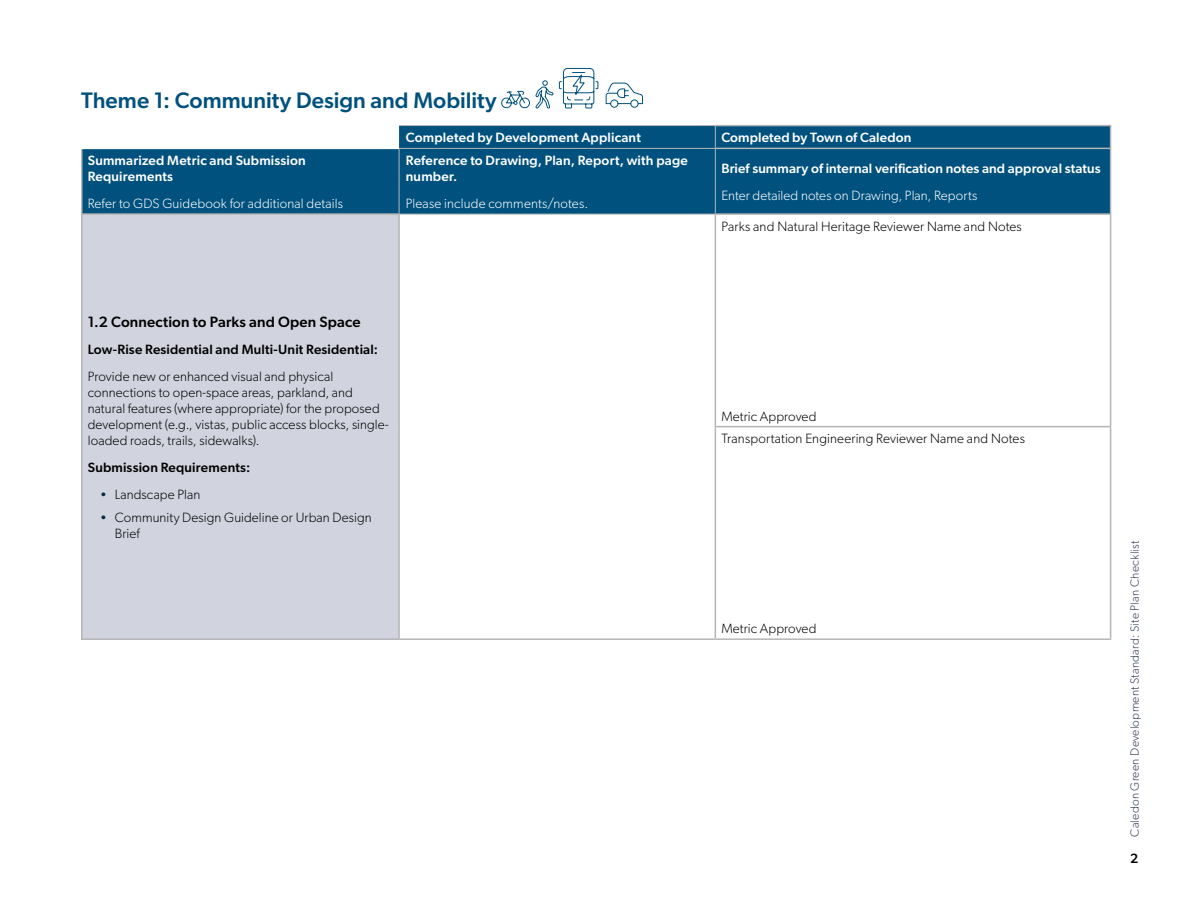
<style>
.page{position:relative;width:1188px;height:918px;background:#fff}
.page>*{position:absolute;margin:0;border:0;box-sizing:border-box;transform-origin:0 0}
.Body{font:500 22.5px "Gibson";color:#00517e}
.Body-2{font:500 15px "Gibson";letter-spacing:.01em;color:#000}
.Body-3{font:300 13.5px/16.2px "Gibson";letter-spacing:.01em;color:#000}
.Body-4{font:500 13.5px/16.2px "Gibson";letter-spacing:.01em;color:#fff}
.Body-5{font:300 13.5px "Gibson";letter-spacing:.01em;color:#fff}
.Body-6{font:500 13.5px "Gibson";letter-spacing:.015em;color:#000}
.t1{font:300 12px "Gibson";letter-spacing:.02em;color:#303c53}
.s1{font-family:"Arial";font-weight:700;color:#072b49}
</style>
<div class="page">
<svg style="left:501px;top:68px;width:142px;height:41px"></svg>
<svg style="left:82px;top:126px;width:1028px;height:88px;background:#155f88"></svg>
<div style="left:82px;top:214px;width:317px;height:425px;background:#d1d4df"></div>
<hr style="left:399px;top:125px;width:317px;height:1px;background:#b5b5b6">
<svg style="left:715px;top:126px;width:1px;height:22px"></svg>
<hr style="left:399px;top:148px;width:317px;height:1px;background:#b5b5b6">
<hr style="left:399px;top:149px;width:1px;height:64px;background:#b5b5b6">
<hr style="left:715px;top:149px;width:1px;height:64px;background:#b5b5b6">
<hr style="left:400px;top:214px;width:315px;height:1px;background:#b5b5b6">
<hr style="left:716px;top:125px;width:395px;height:1px;background:#b5b5b6">
<svg style="left:1110px;top:126px;width:1px;height:22px"></svg>
<hr style="left:81px;top:149px;width:1px;height:64px;background:#b5b5b6">
<hr style="left:716px;top:148px;width:395px;height:1px;background:#b5b5b6">
<hr style="left:1110px;top:149px;width:1px;height:64px;background:#b5b5b6">
<hr style="left:81px;top:213px;width:319px;height:2px;background:#b5b5b6">
<hr style="left:715px;top:213px;width:396px;height:2px;background:#b5b5b6">
<hr style="left:81px;top:215px;width:1px;height:212px;background:#b5b5b6">
<hr style="left:398px;top:215px;width:2px;height:212px;background:#b5b5b6">
<hr style="left:715px;top:215px;width:1px;height:211px;background:#b5b5b6">
<hr style="left:1110px;top:215px;width:1px;height:211px;background:#b5b5b6">
<hr style="left:81px;top:427px;width:1px;height:211px;background:#b5b5b6">
<hr style="left:398px;top:427px;width:2px;height:211px;background:#b5b5b6">
<hr style="left:715px;top:426px;width:396px;height:1px;background:#b5b5b6">
<hr style="left:715px;top:427px;width:1px;height:211px;background:#b5b5b6">
<hr style="left:1110px;top:427px;width:1px;height:211px;background:#b5b5b6">
<hr style="left:81px;top:638px;width:318px;height:2px;background:#b5b5b6">
<hr style="left:399px;top:638px;width:316px;height:2px;background:#b5b5b6">
<hr style="left:715px;top:638px;width:396px;height:2px;background:#b5b5b6">
<hr style="left:81px;top:148px;width:318px;height:1px;background:#fff">
<p class="Body" style="left:81px;top:87px;width:417px">Theme 1: Community Design and Mobility</p>
<p class="Body-4" style="left:406px;top:129px;width:237px">Completed by Development Applicant</p>
<p class="Body-4" style="left:721px;top:129px;width:191px">Completed by Town of Caledon</p>
<p class="Body-4" style="left:88px;top:152px;width:220px">Summarized Metric and Submission<br>Requirements</p>
<p class="Body-5" style="left:88px;top:195px;width:257px">Refer to GDS Guidebook for additional details</p>
<p class="Body-4" style="left:406px;top:152px;width:284px">Reference to Drawing, Plan, Report, with page number.</p>
<p class="Body-5" style="left:406px;top:195px;width:184px">Please include comments/notes.</p>
<p class="Body-4" style="left:721px;top:160px;width:381px">Brief summary of internal verification notes and approval status</p>
<p class="Body-5" style="left:721px;top:187px;width:258px">Enter detailed notes on Drawing, Plan, Reports</p>
<p class="Body-3" style="left:721px;top:218px;width:302px">Parks and Natural Heritage Reviewer Name and Notes</p>
<p class="Body-2" style="left:88px;top:313px;width:274px">1.2 Connection to Parks and Open Space</p>
<p class="Body-6" style="left:88px;top:341px;width:292px">Low-Rise Residential and Multi-Unit Residential:</p>
<p class="Body-3" style="left:88px;top:368px;width:302px">Provide new or enhanced visual and physical connections to open-space areas, parkland, and natural features (where appropriate) for the proposed development (e.g., vistas, public access blocks, single&shy;loaded roads, trails, sidewalks).</p>
<p class="Body-6" style="left:88px;top:459px;width:164px">Submission Requirements:</p>
<p class="Body-3" style="left:101px;top:486px;width:101px"><span class="s1">•</span> Landscape Plan</p>
<p class="Body-3" style="left:115px;top:509px;width:258px;text-indent:-14px"><span class="s1">•</span> Community Design Guideline or Urban Design<br>Brief</p>
<p class="Body-3" style="left:721px;top:408px;width:97px">Metric Approved</p>
<p class="Body-3" style="left:721px;top:431px;width:305px">Transportation Engineering Reviewer Name and Notes</p>
<p class="Body-3" style="left:721px;top:620px;width:97px">Metric Approved</p>
<p class="t1" style="left:1128px;top:837px;width:298px;rotate:-90deg">Caledon Green Development Standard: Site Plan Checklist</p>
<p class="Body-6" style="left:1130px;top:850px;width:10px">2</p>
</div>
